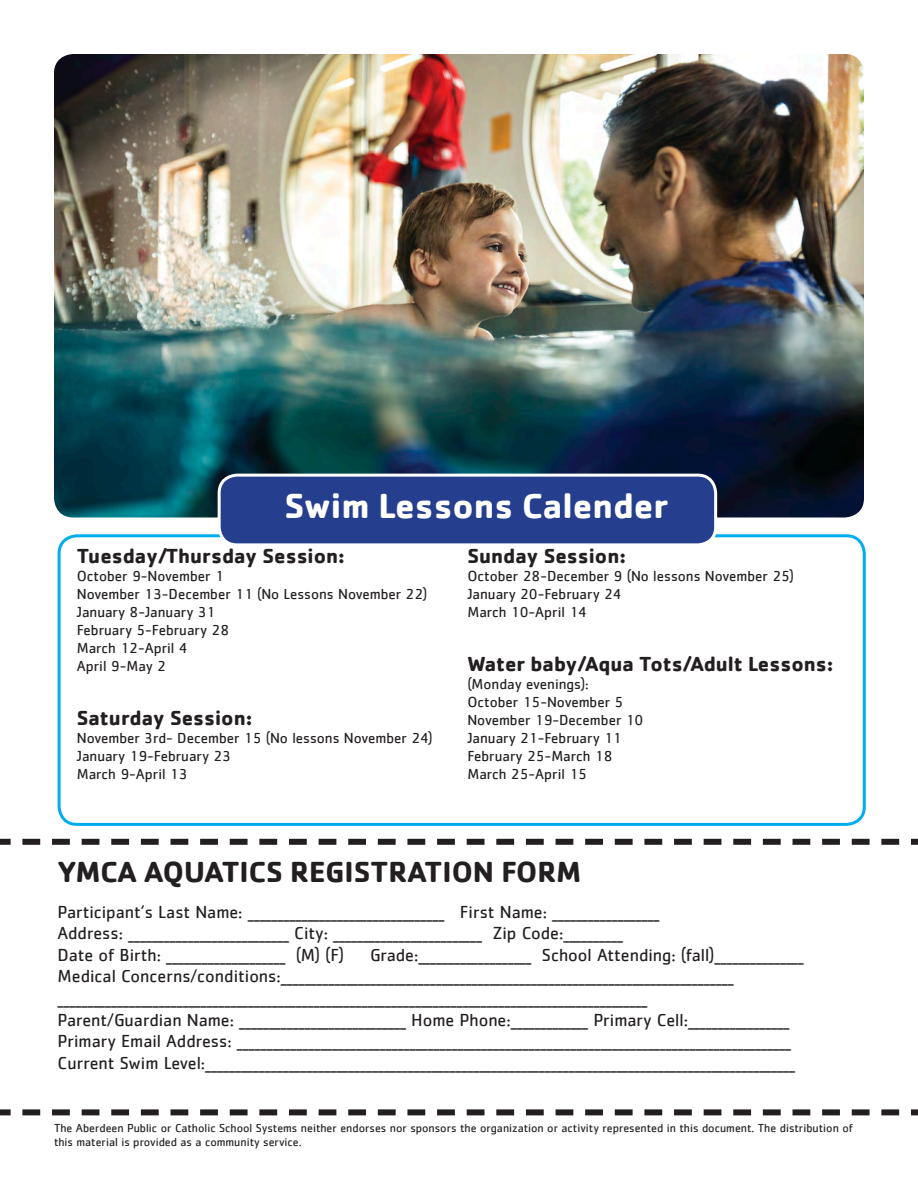
<style>
.page{position:relative;width:918px;height:1188px;background:#fff}
.page>*{position:absolute;margin:0;border:0;box-sizing:border-box;transform-origin:0 0}
.t1{font:700 36px "Cachet";color:#fff}
.t2{font:700 30px "Cachet";color:#231f20}
.t3{font:700 21px "Cachet";color:#231f20}
.t4{font:18px "Cachet";color:#231f20}
.t5{font:15px/18px "Cachet";color:#231f20}
.t6{font:12px/14.4px "Cachet";color:#231f20}
</style>
<div class="page">
<div style="left:58px;top:534px;width:808px;height:292px;border:3px solid #00aeef;border-radius:18px"></div>
<img style="left:54px;top:54px;width:810px;height:464px">
<svg style="left:0;top:839px;width:918px;height:6px"></svg>
<svg style="left:0;top:1109px;width:918px;height:6px"></svg>
<div style="left:219px;top:475px;width:497px;height:70px;background:#253f8e;border-radius:18px"></div>
<div style="left:218px;top:474px;width:499px;height:72px;border:3px solid #fff;border-radius:18px"></div>
<p class="t1" style="left:285px;top:482px;width:385px">Swim Lessons Calender</p>
<p class="t3" style="left:77px;top:542px;width:270px">Tuesday/Thursday Session:</p>
<p class="t5" style="left:77px;top:567px;width:149px">October 9-November 1</p>
<p class="t5" style="left:77px;top:585px;width:352px">November 13-December 11 (No Lessons November 22)<br>January 8-January 31</p>
<p class="t5" style="left:77px;top:621px;width:154px">February 5-February 28</p>
<p class="t5" style="left:77px;top:639px;width:112px">March 12-April 4</p>
<p class="t5" style="left:77px;top:657px;width:91px">April 9-May 2</p>
<p class="t3" style="left:77px;top:704px;width:177px">Saturday Session:</p>
<p class="t5" style="left:77px;top:729px;width:357px">November 3rd- December 15 (No lessons November 24)</p>
<p class="t5" style="left:77px;top:747px;width:156px">January 19-February 23</p>
<p class="t5" style="left:77px;top:765px;width:112px">March 9-April 13</p>
<p class="t3" style="left:467px;top:542px;width:160px">Sunday Session:</p>
<p class="t5" style="left:467px;top:567px;width:328px">October 28-December 9 (No lessons November 25)</p>
<p class="t5" style="left:467px;top:585px;width:155px">January 20-February 24</p>
<p class="t5" style="left:467px;top:603px;width:121px">March 10-April 14</p>
<p class="t3" style="left:467px;top:650px;width:368px">Water baby/Aqua Tots/Adult Lessons:</p>
<p class="t5" style="left:467px;top:675px;width:123px">(Monday evenings):</p>
<p class="t5" style="left:467px;top:693px;width:157px">October 15-November 5</p>
<p class="t5" style="left:467px;top:711px;width:178px">November 19-December 10</p>
<p class="t5" style="left:467px;top:729px;width:156px">January 21-February 11</p>
<p class="t5" style="left:467px;top:747px;width:147px">February 25-March 18</p>
<p class="t5" style="left:467px;top:765px;width:121px">March 25-April 15</p>
<p class="t2" style="left:58px;top:852px;width:525px">YMCA AQUATICS REGISTRATION FORM</p>
<p class="t4" style="left:58px;top:901px;width:603px">Participant’s Last Name: _________________________________ First Name: __________________</p>
<p class="t4" style="left:58px;top:923px;width:567px">Address: ___________________________ City: _________________________ Zip Code:__________</p>
<p class="t4" style="left:58px;top:944px;width:288px">Date of Birth: ____________________ (M) (F)</p>
<p class="t4" style="left:370px;top:944px;width:435px">Grade:___________________ School Attending: (fall)_______________</p>
<p class="t4" style="left:58px;top:966px;width:678px">Medical Concerns/conditions:____________________________________________________________________________</p>
<p class="t4" style="left:58px;top:987px;width:591px">___________________________________________________________________________________________________</p>
<p class="t4" style="left:58px;top:1009px;width:733px">Parent/Guardian Name: ____________________________ Home Phone:_____________ Primary Cell:_________________</p>
<p class="t4" style="left:58px;top:1031px;width:735px">Primary Email Address: _____________________________________________________________________________________________</p>
<p class="t4" style="left:58px;top:1052px;width:739px">Current Swim Level:___________________________________________________________________________________________________</p>
<p class="t6" style="left:54px;top:1120px;width:800px">The Aberdeen Public or Catholic School Systems neither endorses nor sponsors the organization or activity represented in this document. The distribution of this material is provided as a community service.</p>
</div>
